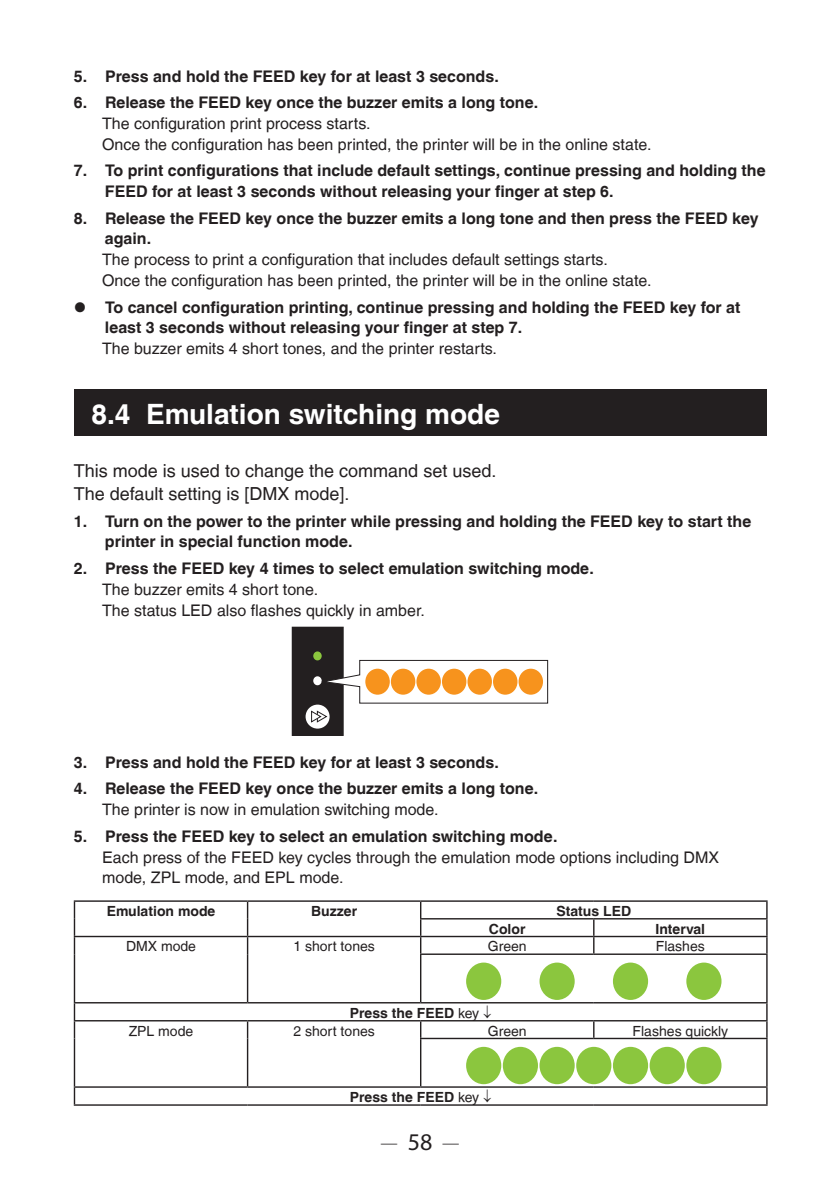
<style>
.page{position:relative;width:840px;height:1191px;background:#fff}
.page>*{position:absolute;margin:0;border:0;box-sizing:border-box;transform-origin:0 0}
.titleSecb-En{font:700 28px "Helvetica LT";color:#fff}
.page{font:24px "Myriad Pro";color:#231f20}
.text-En{font:18px "Helvetica LT";color:#231f20}
.textObjoprt-En{font:700 16px/20.8px "Helvetica LT";color:#231f20}
.textOperate-En{font:16px/20.8px "Helvetica LT";color:#231f20}
.t1{font:16px "Times New Roman";color:#231f20}
.textTbody-En{font:14px "Helvetica LT";color:#231f20}
.textThead-En{font:700 14px "Helvetica LT";color:#231f20}
.textTbody-En-2{font:700 14px "Helvetica LT";color:#231f20}
.s1{font-weight:400}
</style>
<div class="page">
<div style="left:74px;top:389px;width:692px;height:47px;background:#231f20"></div>
<div style="left:292px;top:627px;width:51px;height:108px;background:#231f20"></div>
<div style="left:313px;top:651px;width:8px;height:9px;background:#8bc63e;border-radius:50%"></div>
<div style="left:313px;top:676px;width:8px;height:9px;background:#fff;border-radius:50%"></div>
<div style="left:305px;top:704px;width:24px;height:24px;background:#fff;border-radius:50%"></div>
<svg style="left:317px;top:659px;width:231px;height:45px"></svg>
<div style="left:467px;top:668px;width:24px;height:26px;background:#f7931d;border-radius:50%"></div>
<div style="left:441px;top:668px;width:25px;height:26px;background:#f7931d;border-radius:50%"></div>
<div style="left:492px;top:668px;width:25px;height:26px;background:#f7931d;border-radius:50%"></div>
<div style="left:518px;top:668px;width:24px;height:26px;background:#f7931d;border-radius:50%"></div>
<div style="left:416px;top:668px;width:24px;height:26px;background:#f7931d;border-radius:50%"></div>
<div style="left:390px;top:668px;width:25px;height:26px;background:#f7931d;border-radius:50%"></div>
<div style="left:365px;top:668px;width:24px;height:26px;background:#f7931d;border-radius:50%"></div>
<svg style="left:311px;top:710px;width:16px;height:12px"></svg>
<hr style="left:74px;top:900px;width:173px;height:1px;background:#231f20">
<hr style="left:247px;top:900px;width:173px;height:1px;background:#231f20">
<hr style="left:420px;top:900px;width:173px;height:1px;background:#231f20">
<hr style="left:593px;top:900px;width:174px;height:1px;background:#231f20">
<hr style="left:420px;top:918px;width:173px;height:1px;background:#231f20">
<hr style="left:593px;top:918px;width:174px;height:1px;background:#231f20">
<hr style="left:74px;top:935px;width:173px;height:2px;background:#231f20">
<svg style="left:74px;top:901px;width:1px;height:53px"></svg>
<hr style="left:247px;top:935px;width:173px;height:2px;background:#231f20">
<svg style="left:247px;top:901px;width:1px;height:53px"></svg>
<hr style="left:420px;top:935px;width:173px;height:2px;background:#231f20">
<svg style="left:420px;top:901px;width:1px;height:52px"></svg>
<hr style="left:593px;top:935px;width:174px;height:2px;background:#231f20">
<svg style="left:592px;top:919px;width:2px;height:34px"></svg>
<svg style="left:765px;top:901px;width:2px;height:52px"></svg>
<hr style="left:74px;top:954px;width:1px;height:48px;background:#231f20">
<hr style="left:247px;top:954px;width:1px;height:48px;background:#231f20">
<hr style="left:420px;top:953px;width:173px;height:2px;background:#231f20">
<hr style="left:420px;top:955px;width:1px;height:47px;background:#231f20">
<hr style="left:593px;top:953px;width:174px;height:2px;background:#231f20">
<hr style="left:765px;top:955px;width:2px;height:47px;background:#231f20">
<hr style="left:74px;top:1002px;width:173px;height:1px;background:#231f20">
<hr style="left:247px;top:1002px;width:173px;height:1px;background:#231f20">
<hr style="left:420px;top:1002px;width:173px;height:1px;background:#231f20">
<hr style="left:593px;top:1002px;width:174px;height:1px;background:#231f20">
<hr style="left:74px;top:1020px;width:173px;height:1px;background:#231f20">
<svg style="left:74px;top:1003px;width:1px;height:35px"></svg>
<hr style="left:247px;top:1020px;width:173px;height:1px;background:#231f20">
<svg style="left:247px;top:1021px;width:1px;height:17px"></svg>
<hr style="left:420px;top:1020px;width:173px;height:1px;background:#231f20">
<svg style="left:420px;top:1021px;width:1px;height:16px"></svg>
<hr style="left:593px;top:1020px;width:174px;height:1px;background:#231f20">
<svg style="left:592px;top:1021px;width:2px;height:16px"></svg>
<svg style="left:765px;top:1003px;width:2px;height:34px"></svg>
<hr style="left:74px;top:1038px;width:1px;height:48px;background:#231f20">
<hr style="left:247px;top:1038px;width:1px;height:48px;background:#231f20">
<hr style="left:420px;top:1037px;width:173px;height:2px;background:#231f20">
<hr style="left:420px;top:1039px;width:1px;height:47px;background:#231f20">
<hr style="left:593px;top:1037px;width:174px;height:2px;background:#231f20">
<hr style="left:765px;top:1039px;width:2px;height:47px;background:#231f20">
<hr style="left:74px;top:1086px;width:173px;height:1px;background:#231f20">
<svg style="left:74px;top:1087px;width:1px;height:17px"></svg>
<hr style="left:247px;top:1086px;width:173px;height:1px;background:#231f20">
<hr style="left:420px;top:1086px;width:173px;height:1px;background:#231f20">
<hr style="left:593px;top:1086px;width:174px;height:1px;background:#231f20">
<svg style="left:765px;top:1087px;width:2px;height:17px"></svg>
<hr style="left:74px;top:1104px;width:173px;height:1px;background:#231f20">
<hr style="left:247px;top:1104px;width:173px;height:1px;background:#231f20">
<hr style="left:420px;top:1104px;width:173px;height:1px;background:#231f20">
<hr style="left:593px;top:1104px;width:174px;height:1px;background:#231f20">
<div style="left:612px;top:962px;width:35px;height:38px;background:#8bc63e;border-radius:50%"></div>
<div style="left:686px;top:962px;width:35px;height:38px;background:#8bc63e;border-radius:50%"></div>
<div style="left:539px;top:962px;width:35px;height:38px;background:#8bc63e;border-radius:50%"></div>
<div style="left:466px;top:962px;width:35px;height:38px;background:#8bc63e;border-radius:50%"></div>
<div style="left:612px;top:1046px;width:35px;height:38px;background:#8bc63e;border-radius:50%"></div>
<div style="left:576px;top:1046px;width:35px;height:38px;background:#8bc63e;border-radius:50%"></div>
<div style="left:649px;top:1046px;width:35px;height:38px;background:#8bc63e;border-radius:50%"></div>
<div style="left:686px;top:1046px;width:35px;height:38px;background:#8bc63e;border-radius:50%"></div>
<div style="left:539px;top:1046px;width:35px;height:38px;background:#8bc63e;border-radius:50%"></div>
<div style="left:502px;top:1046px;width:35px;height:38px;background:#8bc63e;border-radius:50%"></div>
<div style="left:466px;top:1046px;width:35px;height:38px;background:#8bc63e;border-radius:50%"></div>
<p class="textObjoprt-En" style="left:74px;top:66px;width:426px">5. Press and hold the FEED key for at least 3 seconds.</p>
<p class="textObjoprt-En" style="left:74px;top:92px;width:466px">6. Release the FEED key once the buzzer emits a long tone.</p>
<p class="textOperate-En" style="left:102px;top:113px;width:270px">The configuration print process starts.</p>
<p class="textOperate-En" style="left:102px;top:134px;width:550px">Once the configuration has been printed, the printer will be in the online state.</p>
<p class="textObjoprt-En" style="left:105px;top:160px;width:661px;text-indent:-31px">7. To print configurations that include default settings, continue pressing and holding the<br>FEED for at least 3 seconds without releasing your finger at step 6.</p>
<p class="textObjoprt-En" style="left:105px;top:207px;width:654px;text-indent:-31px">8. Release the FEED key once the buzzer emits a long tone and then press the FEED key again.</p>
<p class="textOperate-En" style="left:102px;top:249px;width:507px">The process to print a configuration that includes default settings starts.</p>
<p class="textOperate-En" style="left:102px;top:270px;width:550px">Once the configuration has been printed, the printer will be in the online state.</p>
<p class="textObjoprt-En" style="left:105px;top:296px;width:636px">To cancel configuration printing, continue pressing and holding the FEED key for at least 3 seconds without releasing your finger at step 7.</p>
<p class="textOperate-En" style="left:102px;top:338px;width:396px">The buzzer emits 4 short tones, and the printer restarts.</p>
<p class="titleSecb-En" style="left:91px;top:397px;width:409px">8.4 Emulation switching mode</p>
<p class="text-En" style="left:74px;top:460px;width:424px">This mode is used to change the command set used.</p>
<p class="text-En" style="left:74px;top:483px;width:277px">The default setting is [DMX mode].</p>
<p class="textObjoprt-En" style="left:105px;top:510px;width:647px;text-indent:-31px">1. Turn on the power to the printer while pressing and holding the FEED key to start the printer in special function mode.</p>
<p class="textObjoprt-En" style="left:74px;top:557px;width:521px">2. Press the FEED key 4 times to select emulation switching mode.</p>
<p class="textOperate-En" style="left:102px;top:579px;width:324px">The buzzer emits 4 short tone.<br>The status LED also flashes quickly in amber.</p>
<p class="textObjoprt-En" style="left:74px;top:751px;width:426px">3. Press and hold the FEED key for at least 3 seconds.</p>
<p class="textObjoprt-En" style="left:74px;top:778px;width:466px">4. Release the FEED key once the buzzer emits a long tone.</p>
<p class="textOperate-En" style="left:102px;top:799px;width:338px">The printer is now in emulation switching mode.</p>
<p class="textObjoprt-En" style="left:74px;top:825px;width:485px">5. Press the FEED key to select an emulation switching mode.</p>
<p class="textOperate-En" style="left:102px;top:846px;width:618px">Each press of the FEED key cycles through the emulation mode options including DMX mode, ZPL mode, and EPL mode.</p>
<p class="textThead-En" style="left:107px;top:902px;width:110px">Emulation mode</p>
<p class="textThead-En" style="left:311px;top:902px;width:48px">Buzzer</p>
<p class="textThead-En" style="left:556px;top:902px;width:76px">Status LED</p>
<p class="textThead-En" style="left:488px;top:920px;width:38px">Color</p>
<p class="textThead-En" style="left:655px;top:920px;width:51px">Interval</p>
<p class="textTbody-En" style="left:126px;top:938px;width:72px">DMX mode</p>
<p class="textTbody-En" style="left:293px;top:938px;width:83px">1 short tones</p>
<p class="textTbody-En" style="left:487px;top:938px;width:40px">Green</p>
<p class="textTbody-En" style="left:655px;top:938px;width:51px">Flashes</p>
<p class="textTbody-En-2" style="left:349px;top:1004px;width:143px">Press the FEED <span class="s1">key</span> ↓</p>
<p class="textTbody-En" style="left:129px;top:1022px;width:66px">ZPL mode</p>
<p class="textTbody-En" style="left:293px;top:1022px;width:83px">2 short tones</p>
<p class="textTbody-En" style="left:487px;top:1022px;width:40px">Green</p>
<p class="textTbody-En" style="left:632px;top:1022px;width:97px">Flashes quickly</p>
<p class="textTbody-En-2" style="left:349px;top:1088px;width:143px">Press the FEED <span class="s1">key</span> ↓</p>
<p class="t1" style="left:381px;top:1131px;width:17px">—</p>
<p class="page" style="left:407px;top:1127px;width:26px">58</p>
<p class="t1" style="left:442px;top:1131px;width:17px">—</p>
</div>
